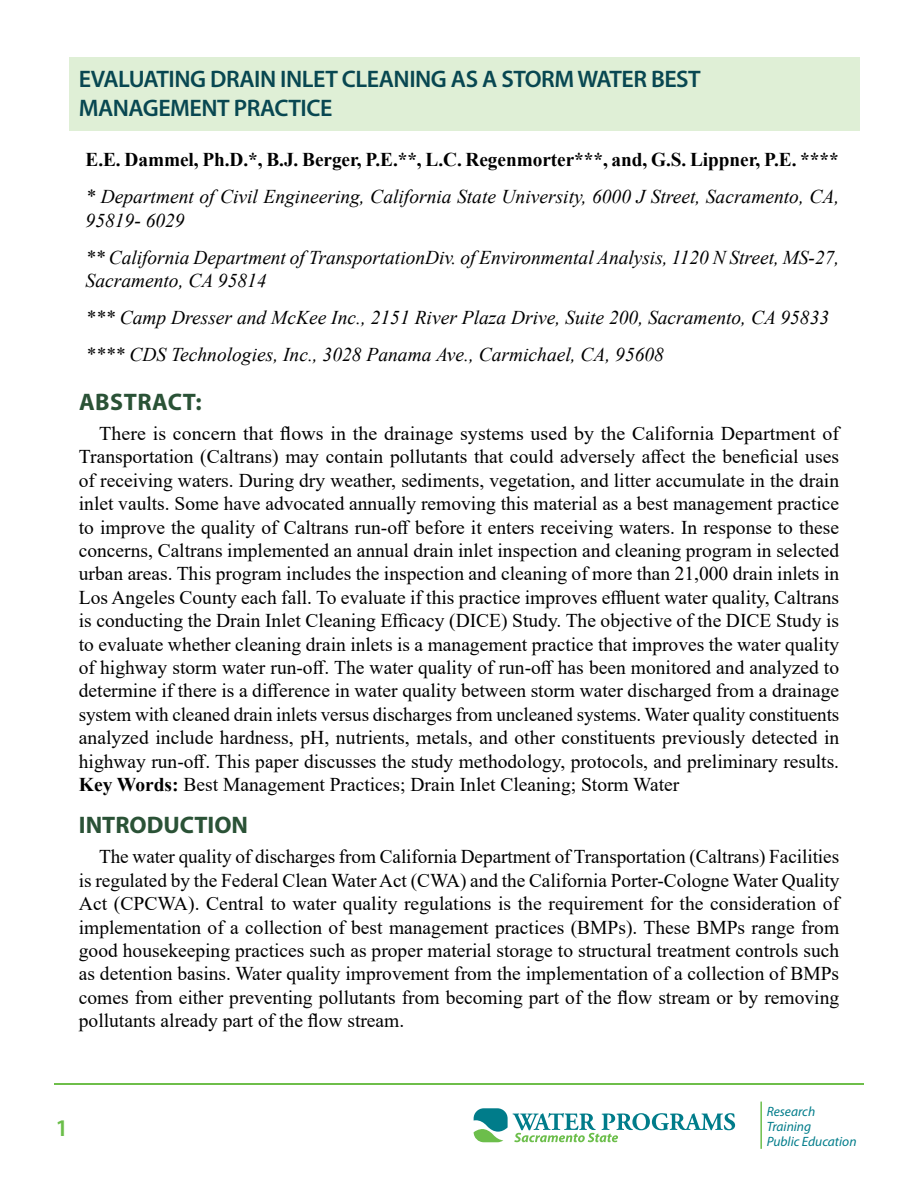
<style>
.page{position:relative;width:918px;height:1188px;background:#fff}
.page>*{position:absolute;margin:0;border:0;box-sizing:border-box;transform-origin:0 0}
.Subhead__highlighted_h2_p1{font:600 24px/28.8px "Myriad Pro";letter-spacing:-.02em;color:#084751}
.subhead_h2_no_shade{font:700 24px "Myriad Pro";color:#2a5236}
.subhead_h2_no_shade-2{font:700 24px "Myriad Pro";letter-spacing:.02em;color:#2a5236}
.t1{font:600 24px "Myriad Pro";color:#6bbe4a}
.basic_p{font:19.5px/23.4px "Times New Roman";color:#000;text-align:justify}
.basic_p-2{font:italic 19.5px/23.4px "Times New Roman";color:#000}
.basic_p-3{font:700 19.5px "Times New Roman";letter-spacing:-.005em;color:#000}
.t2{font:italic 13.5px/15px "Myriad Pro";color:#007c8a}
.s1{font-weight:700}
</style>
<div class="page">
<hr style="left:760px;top:1102px;width:2px;height:47px;background:#6cbe4b">
<svg style="left:474px;top:1108px;width:261px;height:34px"></svg>
<hr style="left:54px;top:1084px;width:810px;height:1px;background:#6ebe4a">
<div style="left:69px;top:57px;width:790px;height:74px;background:#dfefd6"></div>
<p class="Subhead__highlighted_h2_p1" style="left:79px;top:64px;width:624px">EVALUATING DRAIN INLET CLEANING AS A STORM WATER BEST<br>MANAGEMENT PRACTICE</p>
<p class="basic_p-3" style="left:86px;top:146px;width:755px">E.E. Dammel, Ph.D.*, B.J. Berger, P.E.**, L.C. Regenmorter***, and, G.S. Lippner, P.E. ****</p>
<p class="basic_p-2" style="left:86px;top:185px;width:755px">* Department of Civil Engineering, California State University, 6000 J Street, Sacramento, CA,<br>95819- 6029</p>
<p class="basic_p-2" style="left:86px;top:245px;width:755px">** California Department of TransportationDiv. of Environmental Analysis, 1120 N Street, MS-27,<br>Sacramento, CA 95814</p>
<p class="basic_p-2" style="left:86px;top:305px;width:745px">*** Camp Dresser and McKee Inc., 2151 River Plaza Drive, Suite 200, Sacramento, CA 95833</p>
<p class="basic_p-2" style="left:86px;top:342px;width:580px">**** CDS Technologies, Inc., 3028 Panama Ave., Carmichael, CA, 95608</p>
<h2 class="subhead_h2_no_shade-2" style="left:79px;top:386px;width:124px">ABSTRACT:</h2>
<p class="basic_p" style="left:79px;top:421px;width:762px;text-indent:20px">There is concern that flows in the drainage systems used by the California Department of Transportation (Caltrans) may contain pollutants that could adversely affect the beneficial uses of receiving waters. During dry weather, sediments, vegetation, and litter accumulate in the drain inlet vaults. Some have advocated annually removing this material as a best management practice to improve the quality of Caltrans run-off before it enters receiving waters. In response to these concerns, Caltrans implemented an annual drain inlet inspection and cleaning program in selected urban areas. This program includes the inspection and cleaning of more than 21,000 drain inlets in Los Angeles County each fall. To evaluate if this practice improves effluent water quality, Caltrans is conducting the Drain Inlet Cleaning Efficacy (DICE) Study. The objective of the DICE Study is to evaluate whether cleaning drain inlets is a management practice that improves the water quality of highway storm water run-off. The water quality of run-off has been monitored and analyzed to determine if there is a difference in water quality between storm water discharged from a drainage system with cleaned drain inlets versus discharges from uncleaned systems. Water quality constituents analyzed include hardness, pH, nutrients, metals, and other constituents previously detected in highway run-off. This paper discusses the study methodology, protocols, and preliminary results.<br><span class="s1">Key Words:</span> Best Management Practices; Drain Inlet Cleaning; Storm Water</p>
<h2 class="subhead_h2_no_shade" style="left:79px;top:809px;width:171px">INTRODUCTION</h2>
<p class="basic_p" style="left:79px;top:845px;width:762px;text-indent:20px">The water quality of discharges from California Department of Transportation (Caltrans) Facilities is regulated by the Federal Clean Water Act (CWA) and the California Porter-Cologne Water Quality Act (CPCWA). Central to water quality regulations is the requirement for the consideration of implementation of a collection of best management practices (BMPs). These BMPs range from good housekeeping practices such as proper material storage to structural treatment controls such as detention basins. Water quality improvement from the implementation of a collection of BMPs comes from either preventing pollutants from becoming part of the flow stream or by removing pollutants already part of the flow stream.</p>
<p class="t1" style="left:56px;top:1112px;width:14px">1</p>
<p class="t2" style="left:767px;top:1104px;width:91px">Research<br>Training<br>Public Education</p>
</div>
